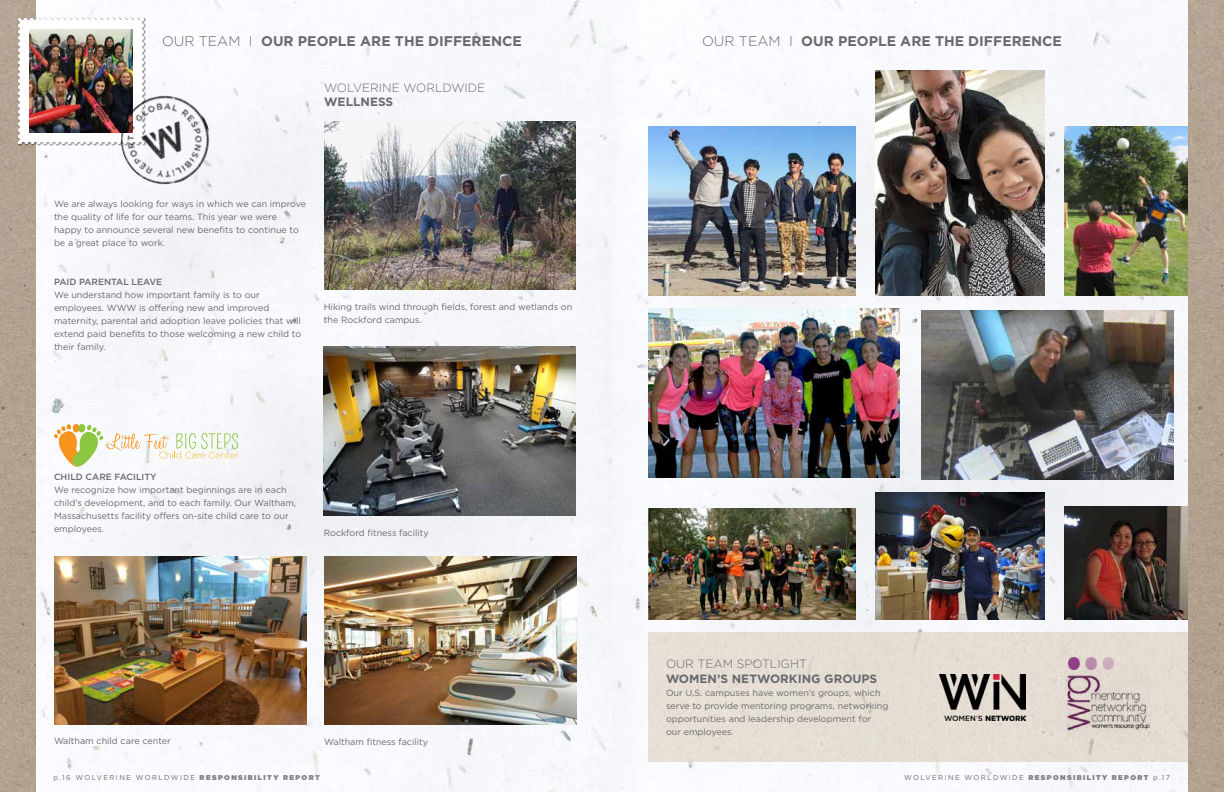
<style>
.page{position:relative;width:1224px;height:792px;background:#fff}
.page>*{position:absolute;margin:0;border:0;box-sizing:border-box;transform-origin:0 0}
.t1{font:700 14px "Gotham";color:#696a6d}
.t2{font:300 12px "Gotham";color:#696a6d}
.t3{font:700 12px "Gotham";color:#696a6d}
.t4{font:9px/13px "Gotham";color:#696a6d}
.t5{font:500 9px "Gotham";color:#696a6d}
.t6{font:7px "Gotham";letter-spacing:.2em;color:#696a6d}
.s1{font-weight:300}
.s2{font-weight:900;color:#808183}
</style>
<div class="page">
<div style="left:36px;top:0;width:1152px;height:792px;background:#f6f8fb"></div>
<img style="left:1188px;top:0;width:36px;height:792px">
<img style="left:0;top:0;width:36px;height:792px">
<div style="left:648px;top:632px;width:540px;height:129px;background:#e6ded4"></div>
<svg style="left:54px;top:424px;width:184px;height:43px"></svg>
<div style="left:18px;top:18px;width:128px;height:128px;background:#000;opacity:.45"></div>
<svg style="left:18px;top:18px;width:126px;height:126px"></svg>
<img style="left:29px;top:29px;width:103px;height:103px">
<img style="left:324px;top:557px;width:252px;height:167px">
<img style="left:54px;top:556px;width:252px;height:168px">
<img style="left:1065px;top:665px;width:85px;height:73px">
<img style="left:1068px;top:657px;width:46px;height:12px">
<img style="left:939px;top:675px;width:86px;height:45px">
<img style="left:1064px;top:127px;width:124px;height:168px">
<img style="left:648px;top:127px;width:207px;height:168px">
<img style="left:875px;top:71px;width:170px;height:224px">
<img style="left:648px;top:308px;width:252px;height:169px">
<img style="left:922px;top:310px;width:252px;height:170px">
<img style="left:324px;top:122px;width:252px;height:167px">
<img style="left:324px;top:346px;width:252px;height:169px">
<img style="left:1064px;top:507px;width:124px;height:112px">
<img style="left:648px;top:508px;width:207px;height:111px">
<img style="left:875px;top:493px;width:170px;height:126px">
<img style="left:115px;top:95px;width:101px;height:95px">
<h1 class="t1" style="left:162px;top:32px;width:361px"><span class="s1">OUR TEAM I</span> OUR PEOPLE ARE THE DIFFERENCE</h1>
<h1 class="t1" style="left:702px;top:32px;width:361px"><span class="s1">OUR TEAM I</span> OUR PEOPLE ARE THE DIFFERENCE</h1>
<h2 class="t2" style="left:324px;top:80px;width:163px">WOLVERINE WORLDWIDE</h2>
<h2 class="t3" style="left:324px;top:94px;width:71px">WELLNESS</h2>
<p class="t4" style="left:54px;top:197px;width:254px">We are always looking for ways in which we can improve the quality of life for our teams. This year we were happy to announce several new benefits to continue to be a great place to work.</p>
<p class="t5" style="left:54px;top:276px;width:110px">PAID PARENTAL LEAVE</p>
<p class="t4" style="left:54px;top:288px;width:249px">We understand how important family is to our employees. WWW is offering new and improved maternity, parental and adoption leave policies that will extend paid benefits to those welcoming a new child to their family.</p>
<p class="t4" style="left:324px;top:300px;width:250px">Hiking trails wind through fields, forest and wetlands on the Rockford campus.</p>
<p class="t5" style="left:54px;top:471px;width:104px">CHILD CARE FACILITY</p>
<p class="t4" style="left:54px;top:483px;width:244px">We recognize how important beginnings are in each child’s development, and to each family. Our Waltham, Massachusetts facility offers on-site child care to our employees.</p>
<p class="t4" style="left:324px;top:526px;width:106px">Rockford fitness facility</p>
<p class="t4" style="left:54px;top:734px;width:118px">Waltham child care center</p>
<p class="t4" style="left:324px;top:735px;width:105px">Waltham fitness facility</p>
<h2 class="t2" style="left:666px;top:656px;width:142px">OUR TEAM SPOTLIGHT</h2>
<h2 class="t3" style="left:666px;top:670px;width:213px">WOMEN’S NETWORKING GROUPS</h2>
<p class="t4" style="left:666px;top:686px;width:224px">Our U.S. campuses have women’s groups, which serve to provide mentoring programs, networking opportunities and leadership development for our employees.</p>
<p class="t6" style="left:53px;top:773px;width:268px">p.16 WOLVERINE WORLDWIDE <span class="s2">RESPONSIBILITY REPORT</span></p>
<p class="t6" style="left:904px;top:773px;width:267px">WOLVERINE WORLDWIDE <span class="s2">RESPONSIBILITY REPORT</span> p.17</p>
</div>
